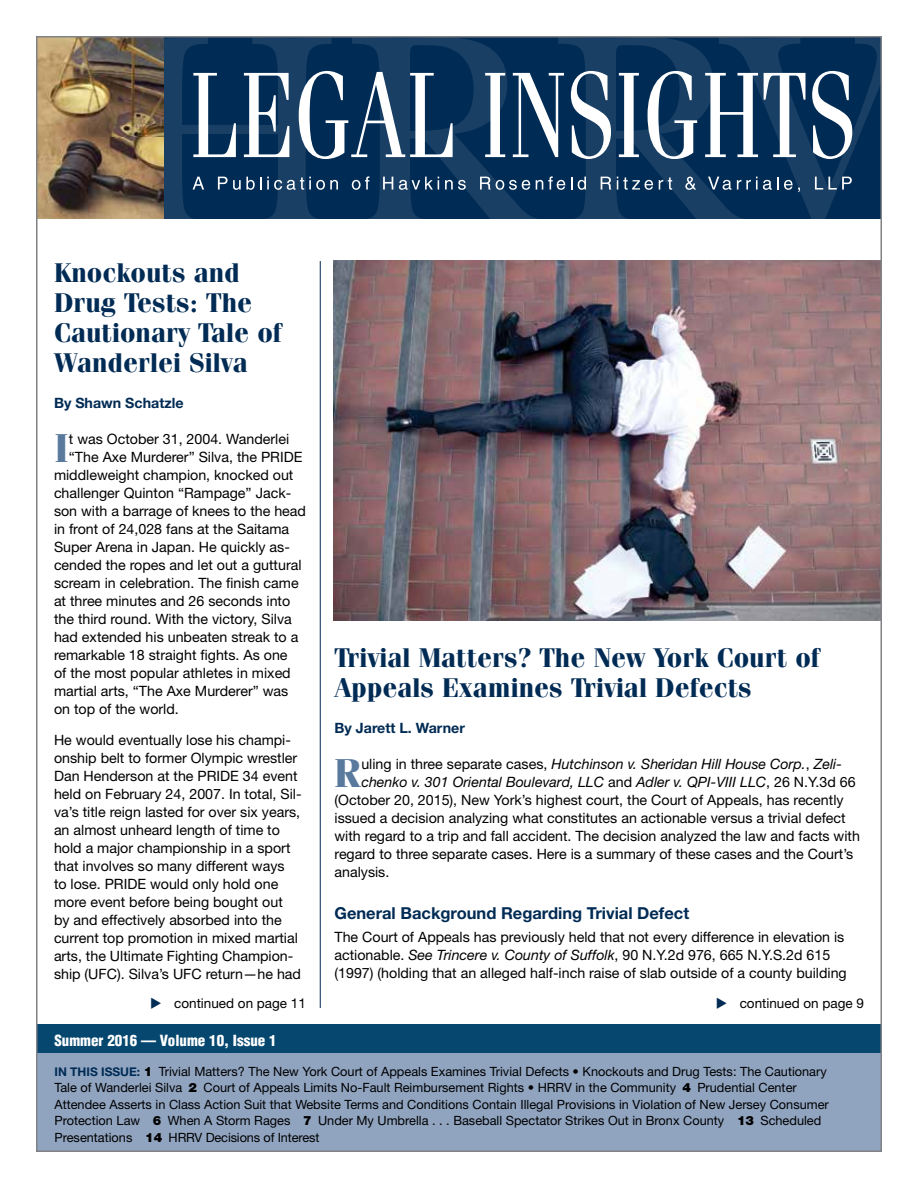
<style>
.page{position:relative;width:918px;height:1188px;background:#fff}
.page>*{position:absolute;margin:0;border:0;box-sizing:border-box;transform-origin:0 0}
.t1{font:700 40.2px "Fenice";color:#59799d}
.t2{font:700 27px/30px "Fenice";color:#002b54}
.t3{font:700 16.5px "Helvetica Neue LT Std";color:#002b54}
.t4{font:900 condensed 15px "Helvetica";color:#fff}
.t5{font:14.25px/18px "Helvetica Neue LT Std";color:#000}
.t6{font:italic 14.25px "Helvetica Neue LT Std";color:#000}
.t7{font:700 14.25px "Helvetica Neue LT Std";color:#002b54}
.t8{font:13.5px "Helvetica Neue LT Std";color:#000}
.t9{font:12.75px/16.5px "Helvetica Neue LT Std";color:#000}
.s1{font-style:normal}
.s2{font-style:italic}
.s3{font-weight:700;font-size:12px;color:#002b54}
.s4{font-weight:900}
</style>
<div class="page">
<img style="left:39px;top:39px;width:90px;height:180px">
<svg style="left:129px;top:39px;width:750px;height:180px;background:#2e4f6e"></svg>
<div style="left:36px;top:1042px;width:845px;height:110px;background:#90a4c0"></div>
<div style="left:37px;top:1024px;width:845px;height:29px;background:#05476f"></div>
<hr style="left:320px;top:261px;width:1px;height:747px;background:#002b54">
<img style="left:333px;top:261px;width:546px;height:360px">
<h2 class="t2" style="left:54px;top:257px;width:229px">Knockouts and<br>Drug Tests: The<br>Cautionary Tale of<br>Wanderlei Silva</h2>
<p class="t7" style="left:54px;top:394px;width:131px">By Shawn Schatzle</p>
<h1 class="t1" style="left:54px;top:424px;width:16px">I</h1>
<p class="t5" style="left:69px;top:430px;width:222px">t was October 31, 2004. Wanderlei</p>
<p class="t5" style="left:69px;top:448px;width:235px">“The Axe Murderer” Silva, the PRIDE</p>
<p class="t5" style="left:54px;top:466px;width:241px">middleweight champion, knocked out</p>
<p class="t5" style="left:54px;top:484px;width:239px">challenger Quinton “Rampage” Jack-</p>
<p class="t5" style="left:54px;top:502px;width:254px">son with a barrage of knees to the head</p>
<p class="t5" style="left:54px;top:520px;width:237px">in front of 24,028 fans at the Saitama</p>
<p class="t5" style="left:54px;top:538px;width:237px">Super Arena in Japan. He quickly as-</p>
<p class="t5" style="left:54px;top:556px;width:249px">cended the ropes and let out a guttural</p>
<p class="t5" style="left:54px;top:574px;width:246px">scream in celebration. The finish came</p>
<p class="t5" style="left:54px;top:592px;width:238px">at three minutes and 26 seconds into</p>
<p class="t5" style="left:54px;top:610px;width:239px">the third round. With the victory, Silva</p>
<p class="t5" style="left:54px;top:628px;width:246px">had extended his unbeaten streak to a</p>
<p class="t5" style="left:54px;top:646px;width:235px">remarkable 18 straight fights. As one</p>
<p class="t5" style="left:54px;top:664px;width:238px">of the most popular athletes in mixed</p>
<p class="t5" style="left:54px;top:682px;width:236px">martial arts, “The Axe Murderer” was</p>
<p class="t5" style="left:54px;top:700px;width:126px">on top of the world.</p>
<p class="t5" style="left:54px;top:731px;width:249px">He would eventually lose his champi&shy;onship belt to former Olympic wrestler Dan Henderson at the PRIDE 34 event held on February 24, 2007. In total, Sil&shy;va’s title reign lasted for over six years, an almost unheard length of time to hold a major championship in a sport that involves so many different ways<br>to lose. PRIDE would only hold one more event before being bought out by and effectively absorbed into the current top promotion in mixed martial arts, the Ultimate Fighting Champion&shy;ship (UFC). Silva’s UFC return—he had</p>
<h2 class="t2" style="left:335px;top:642px;width:487px">Trivial Matters? The New York Court of<br>Appeals Examines Trivial Defects</h2>
<p class="t7" style="left:335px;top:719px;width:132px">By Jarett L. Warner</p>
<h1 class="t1" style="left:335px;top:749px;width:28px">R</h1>
<p class="t6" style="left:361px;top:755px;width:482px"><span class="s1">uling in three separate cases,</span> Hutchinson v. Sheridan Hill House Corp.<span class="s1">,</span> Zeli-</p>
<p class="t6" style="left:361px;top:773px;width:496px">chenko v. 301 Oriental Boulevard, LLC <span class="s1">and</span> Adler v. QPI-VIII LLC<span class="s1">, 26 N.Y.3d 66</span></p>
<p class="t5" style="left:335px;top:791px;width:511px">(October 20, 2015), New York’s highest court, the Court of Appeals, has recently</p>
<p class="t5" style="left:335px;top:809px;width:513px">issued a decision analyzing what constitutes an actionable versus a trivial defect</p>
<p class="t5" style="left:335px;top:827px;width:527px">with regard to a trip and fall accident. The decision analyzed the law and facts with</p>
<p class="t5" style="left:335px;top:845px;width:520px">regard to three separate cases. Here is a summary of these cases and the Court’s</p>
<p class="t5" style="left:335px;top:863px;width:56px">analysis.</p>
<p class="t3" style="left:335px;top:903px;width:356px">General Background Regarding Trivial Defect</p>
<p class="t5" style="left:335px;top:927px;width:514px">The Court of Appeals has previously held that not every difference in elevation is actionable. <span class="s2">See Trincere v. County of Suffolk</span>, 90 N.Y.2d 976, 665 N.Y.S.2d 615 (1997) (holding that an alleged half-inch raise of slab outside of a county building</p>
<p class="t8" style="left:174px;top:995px;width:133px">continued on page 11</p>
<p class="t8" style="left:740px;top:995px;width:126px">continued on page 9</p>
<p class="t4" style="left:54px;top:1031px;width:224px">Summer 2016 — Volume 10, Issue 1</p>
<p class="t9" style="left:54px;top:1063px;width:776px"><span class="s3">IN THIS ISSUE:</span> <span class="s4">1</span> Trivial Matters? The New York Court of Appeals Examines Trivial Defects • Knockouts and Drug Tests: The Cautionary Tale of Wanderlei Silva <span class="s4">2</span> Court of Appeals Limits No-Fault Reimbursement Rights • HRRV in the Community <span class="s4">4</span> Prudential Center Attendee Asserts in Class Action Suit that Website Terms and Conditions Contain Illegal Provisions in Violation of New Jersey Consumer Protection Law <span class="s4">6</span> When A Storm Rages <span class="s4">7</span> Under My Umbrella . . . Baseball Spectator Strikes Out in Bronx County <span class="s4">13</span> Scheduled Presentations <span class="s4">14</span> HRRV Decisions of Interest</p>
</div>
